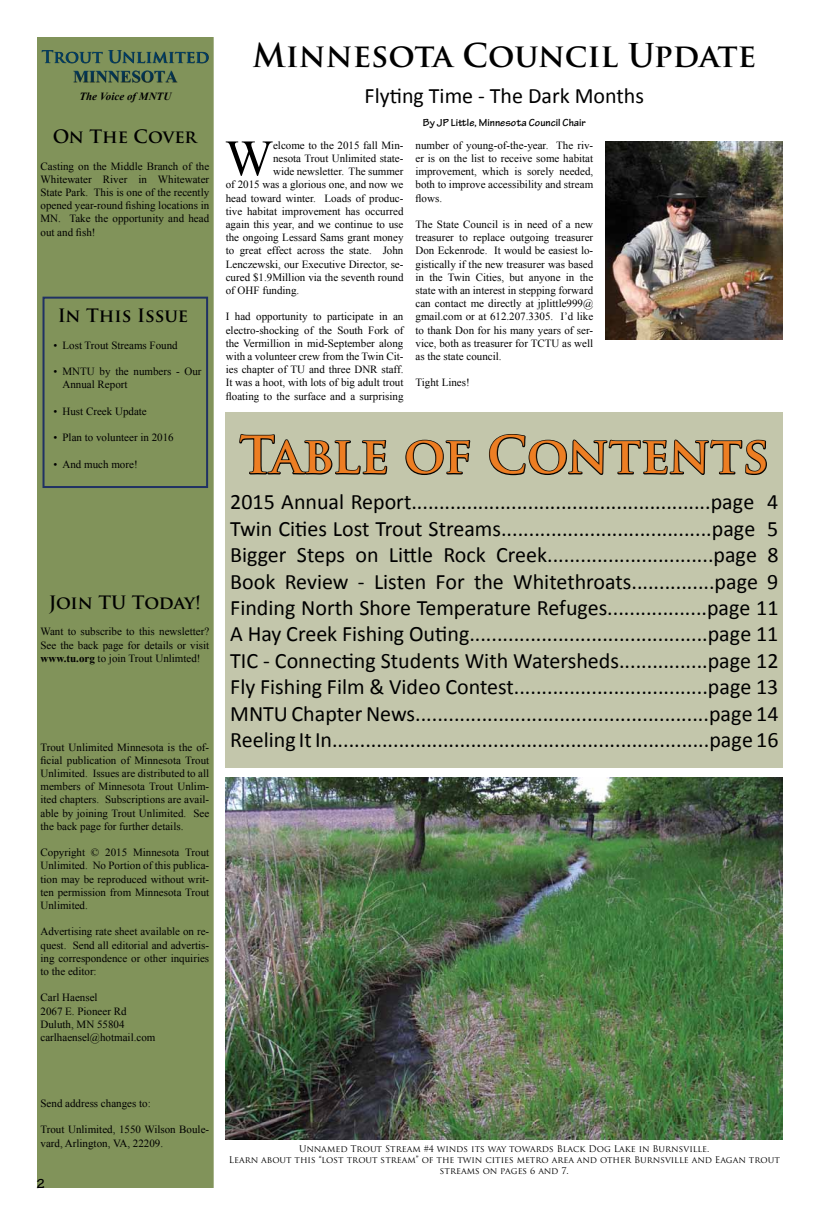
<style>
.page{position:relative;width:819px;height:1224px;background:#fff}
.page>*{position:absolute;margin:0;border:0;box-sizing:border-box;transform-origin:0 0}
.t1{font:50.9px "Times New Roman";color:#000}
.t2{font:700 50px "Trajan Pro";color:#ed7e23}
.t3{font:700 32px "Trajan Pro";color:#000}
.t4{font:22px/26.4px "Calibri";color:#000;text-align:justify}
.t5{font:700 21px "Aparajita";color:#004069}
.t6{font:700 18px "Trajan Pro";color:#000}
.t7{font:700 17px "Trajan Pro";color:#004069}
.t8{font:700 14px "Tekton Pro";color:#000}
.t9{font:11px/13.2px "Times New Roman";color:#000;text-align:justify}
.t10{font:700 11px "Tekton Pro";color:#000}
.t11{font:italic 700 11px "Times New Roman";color:#000}
.t12{font:9px/10.8px "Trajan Pro";color:#000;text-align:center}
.s1{font-weight:700}
</style>
<div class="page">
<div style="left:37px;top:37px;width:177px;height:1151px;background:#81935a;border:1px solid #667c36"></div>
<div style="left:42px;top:50px;width:166px;height:32px;background:#000;opacity:.87"></div>
<div style="left:226px;top:412px;width:557px;height:356px;background:#c3c6ab"></div>
<svg style="left:239px;top:434px;width:149px;height:41px"></svg>
<svg style="left:405px;top:439px;width:66px;height:36px"></svg>
<svg style="left:489px;top:434px;width:278px;height:42px"></svg>
<div style="left:43px;top:297px;width:165px;height:191px;border:2px solid #203164"></div>
<img style="left:605px;top:141px;width:178px;height:198px">
<img style="left:226px;top:778px;width:557px;height:361px">
<h3 class="t7" style="left:41px;top:46px;width:169px">Trout Unlimited</h3>
<h3 class="t5" style="left:73px;top:67px;width:106px">MINNESOTA</h3>
<p class="t11" style="left:79px;top:88px;width:93px">The Voice of MNTU</p>
<h3 class="t6" style="left:53px;top:125px;width:145px">On The Cover</h3>
<p class="t9" style="left:40px;top:159px;width:170px">Casting on the Middle Branch of the Whitewater River in Whitewater State Park. This is one of the recently opened year-round fishing locations in MN. Take the opportunity and head out and fish!</p>
<h3 class="t6" style="left:58px;top:305px;width:132px">In This Issue</h3>
<p class="t9" style="left:54px;top:338px;width:126px">• Lost Trout Streams Found</p>
<p class="t9" style="left:63px;top:365px;width:141px;text-indent:-9px">• MNTU by the numbers - Our<br>Annual Report</p>
<p class="t9" style="left:54px;top:404px;width:95px">• Hust Creek Update</p>
<p class="t9" style="left:54px;top:431px;width:122px">• Plan to volunteer in 2016</p>
<p class="t9" style="left:54px;top:457px;width:86px">• And much more!</p>
<h3 class="t6" style="left:49px;top:591px;width:154px">Join TU Today!</h3>
<p class="t9" style="left:40px;top:625px;width:170px">Want to subscribe to this newsletter?<br>See the back page for details or visit <span class="s1">www.tu.org</span> to join Trout Unlimted!</p>
<p class="t9" style="left:40px;top:740px;width:170px">Trout Unlimited Minnesota is the of&shy;ficial publication of Minnesota Trout Unlimited. Issues are distributed to all members of Minnesota Trout Unlim&shy;ited chapters. Subscriptions are avail&shy;able by joining Trout Unlimited. See the back page for further details.</p>
<p class="t9" style="left:40px;top:846px;width:170px">Copyright © 2015 Minnesota Trout Unlimited. No Portion of this publica&shy;tion may be reproduced without writ&shy;ten permission from Minnesota Trout Unlimited.</p>
<p class="t9" style="left:40px;top:925px;width:170px">Advertising rate sheet available on re&shy;quest. Send all editorial and advertis&shy;ing correspondence or other inquiries to the editor:</p>
<p class="t9" style="left:40px;top:991px;width:116px;text-align:left">Carl Haensel<br>2067 E. Pioneer Rd<br>Duluth, MN 55804 carlhaensel@hotmail.com</p>
<h3 class="t3" style="left:253px;top:36px;width:505px">Minnesota Council Update</h3>
<h3 class="t4" style="left:365px;top:83px;width:281px">Flyting Time - The Dark Months</h3>
<p class="t10" style="left:423px;top:116px;width:164px">By JP Little, Minnesota Council Chair</p>
<h1 class="t1" style="left:225px;top:124px;width:50px">W</h1>
<p class="t9" style="left:273px;top:138px;width:132px">elcome to the 2015 fall Min-</p>
<p class="t9" style="left:273px;top:151px;width:132px">nesota Trout Unlimited state-</p>
<p class="t9" style="left:273px;top:165px;width:132px">wide newsletter. The summer</p>
<p class="t9" style="left:226px;top:178px;width:179px">of 2015 was a glorious one, and now we</p>
<p class="t9" style="left:226px;top:191px;width:179px">head toward winter. Loads of produc-</p>
<p class="t9" style="left:226px;top:204px;width:179px">tive habitat improvement has occurred</p>
<p class="t9" style="left:226px;top:217px;width:179px">again this year, and we continue to use</p>
<p class="t9" style="left:226px;top:231px;width:179px">the ongoing Lessard Sams grant money</p>
<p class="t9" style="left:226px;top:244px;width:179px">to great effect across the state. John</p>
<p class="t9" style="left:226px;top:257px;width:179px">Lenczewski, our Executive Director, se-</p>
<p class="t9" style="left:226px;top:270px;width:179px">cured $1.9Million via the seventh round</p>
<p class="t9" style="left:226px;top:283px;width:75px">of OHF funding.</p>
<p class="t9" style="left:226px;top:310px;width:179px">I had opportunity to participate in an electro-shocking of the South Fork of the Vermillion in mid-September along with a volunteer crew from the Twin Cit&shy;ies chapter of TU and three DNR staff.<br>It was a hoot, with lots of big adult trout floating to the surface and a surprising</p>
<p class="t9" style="left:416px;top:138px;width:179px">number of young-of-the-year. The riv&shy;er is on the list to receive some habitat improvement, which is sorely needed, both to improve accessibility and stream flows.</p>
<p class="t9" style="left:416px;top:217px;width:179px">The State Council is in need of a new treasurer to replace outgoing treasurer Don Eckenrode. It would be easiest lo&shy;gistically if the new treasurer was based in the Twin Cities, but anyone in the state with an interest in stepping forward can contact me directly at jplittle999@ gmail.com or at 612.207.3305. I’d like to thank Don for his many years of ser&shy;vice, both as treasurer for TCTU as well as the state council.</p>
<p class="t9" style="left:416px;top:376px;width:56px">Tight Lines!</p>
<h2 class="t2" style="left:240px;top:424px;width:531px">Table of Contents</h2>
<p class="t4" style="left:230px;top:489px;width:550px">2015 Annual Report......................................................page 4<br>Twin Cities Lost Trout Streams......................................page 5<br>Bigger Steps on Little Rock Creek..............................page 8<br>Book Review - Listen For the Whitethroats...............page 9<br>Finding North Shore Temperature Refuges..................page 11<br>A Hay Creek Fishing Outing...........................................page 11<br>TIC - Connecting Students With Watersheds................page 12<br>Fly Fishing Film &amp; Video Contest...................................page 13<br>MNTU Chapter News.....................................................page 14<br>Reeling It In....................................................................page 16</p>
<p class="t9" style="left:40px;top:1097px;width:112px">Send address changes to:</p>
<p class="t9" style="left:40px;top:1123px;width:170px">Trout Unlimited, 1550 Wilson Boule&shy;vard, Arlington, VA, 22209.</p>
<p class="t8" style="left:36px;top:1175px;width:11px">2</p>
<p class="t12" style="left:229px;top:1144px;width:553px">Unnamed Trout Stream #4 winds its way towards Black Dog Lake in Burnsville.<br>Learn about this “lost trout stream” of the twin cities metro area and other Burnsville and Eagan trout streams on pages 6 and 7.</p>
</div>
